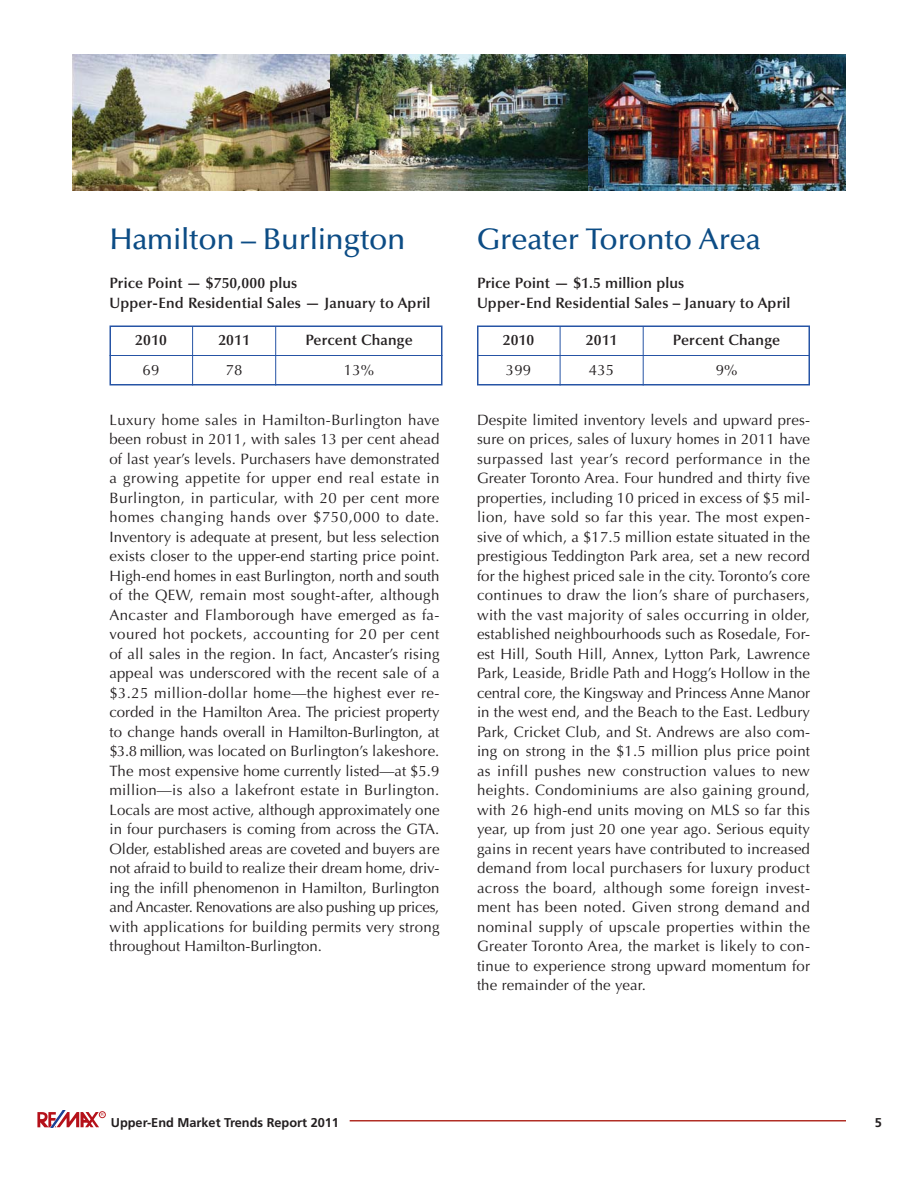
<style>
.page{position:relative;width:918px;height:1188px;background:#fff}
.page>*{position:absolute;margin:0;border:0;box-sizing:border-box;transform-origin:0 0}
.t1{font:500 30px "Optima LT Std";letter-spacing:-.015em;color:#0c4c85}
.t2{font:15px/19.5px "Optima LT Std";letter-spacing:.01em;color:#231f20;text-align:justify}
.t3{font:600 15px/19.5px "Optima LT Std";letter-spacing:.01em;color:#231f20}
.t4{font:700 12.75px "Frutiger LT Std";color:#231f20}
.t5{font:4.2px "Helvetica Neue LT Std";color:#be2025}
</style>
<div class="page">
<svg style="left:37px;top:1110px;width:62px;height:18px"></svg>
<div style="left:99px;top:1111px;width:7px;height:7px;border:1px solid #be2025;border-radius:50%"></div>
<hr style="left:350px;top:1120px;width:496px;height:2px;background:#b12e25">
<img style="left:72px;top:54px;width:774px;height:136px">
<div style="left:110px;top:326px;width:332px;height:60px;border:2px solid #2654a5"></div>
<hr style="left:110px;top:355px;width:332px;height:1px;background:#2654a5">
<hr style="left:275px;top:327px;width:1px;height:59px;background:#2654a5">
<hr style="left:192px;top:327px;width:1px;height:59px;background:#2654a5">
<div style="left:477px;top:326px;width:333px;height:60px;border:2px solid #2654a5"></div>
<hr style="left:477px;top:355px;width:333px;height:1px;background:#2654a5">
<hr style="left:643px;top:327px;width:1px;height:59px;background:#2654a5">
<hr style="left:560px;top:327px;width:1px;height:59px;background:#2654a5">
<h1 class="t1" style="left:110px;top:224px;width:298px">Hamilton – Burlington</h1>
<h1 class="t1" style="left:477px;top:224px;width:285px">Greater Toronto Area</h1>
<p class="t3" style="left:110px;top:274px;width:322px">Price Point — $750,000 plus<br>Upper-End Residential Sales — January to April</p>
<p class="t3" style="left:477px;top:274px;width:315px">Price Point — $1.5 million plus<br>Upper-End Residential Sales – January to April</p>
<p class="t3" style="left:135px;top:331px;width:33px">2010</p>
<p class="t2" style="left:143px;top:361px;width:18px">69</p>
<p class="t3" style="left:218px;top:331px;width:33px">2011</p>
<p class="t2" style="left:226px;top:361px;width:18px">78</p>
<p class="t3" style="left:305px;top:331px;width:109px">Percent Change</p>
<p class="t2" style="left:344px;top:361px;width:32px">13%</p>
<p class="t3" style="left:503px;top:331px;width:33px">2010</p>
<p class="t2" style="left:506px;top:361px;width:27px">399</p>
<p class="t3" style="left:586px;top:331px;width:33px">2011</p>
<p class="t2" style="left:589px;top:361px;width:27px">435</p>
<p class="t3" style="left:673px;top:331px;width:109px">Percent Change</p>
<p class="t2" style="left:716px;top:361px;width:23px">9%</p>
<p class="t2" style="left:110px;top:411px;width:332px">Luxury home sales in Hamilton-Burlington have been robust in 2011, with sales 13 per cent ahead of last year’s levels. Purchasers have demonstrated a growing appetite for upper end real estate in Burlington, in particular, with 20 per cent more homes changing hands over $750,000 to date.<br>Inventory is adequate at present, but less selection exists closer to the upper-end starting price point.<br>High-end homes in east Burlington, north and south of the QEW, remain most sought-after, although Ancaster and Flamborough have emerged as fa&shy;voured hot pockets, accounting for 20 per cent of all sales in the region. In fact, Ancaster’s rising appeal was underscored with the recent sale of a $3.25 million-dollar home—the highest ever re&shy;corded in the Hamilton Area. The priciest property to change hands overall in Hamilton-Burlington, at $3.8 million, was located on Burlington’s lakeshore.<br>The most expensive home currently listed—at $5.9 million—is also a lakefront estate in Burlington.<br>Locals are most active, although approximately one in four purchasers is coming from across the GTA.<br>Older, established areas are coveted and buyers are not afraid to build to realize their dream home, driv&shy;ing the infill phenomenon in Hamilton, Burlington and Ancaster. Renovations are also pushing up prices, with applications for building permits very strong throughout Hamilton-Burlington.</p>
<p class="t2" style="left:477px;top:411px;width:335px">Despite limited inventory levels and upward pres&shy;sure on prices, sales of luxury homes in 2011 have surpassed last year’s record performance in the Greater Toronto Area. Four hundred and thirty five properties, including 10 priced in excess of $5 mil&shy;lion, have sold so far this year. The most expen&shy;sive of which, a $17.5 million estate situated in the prestigious Teddington Park area, set a new record for the highest priced sale in the city. Toronto’s core continues to draw the lion’s share of purchasers, with the vast majority of sales occurring in older, established neighbourhoods such as Rosedale, For&shy;est Hill, South Hill, Annex, Lytton Park, Lawrence Park, Leaside, Bridle Path and Hogg’s Hollow in the central core, the Kingsway and Princess Anne Manor in the west end, and the Beach to the East. Ledbury Park, Cricket Club, and St. Andrews are also com&shy;ing on strong in the $1.5 million plus price point as infill pushes new construction values to new heights. Condominiums are also gaining ground, with 26 high-end units moving on MLS so far this year, up from just 20 one year ago. Serious equity gains in recent years have contributed to increased demand from local purchasers for luxury product across the board, although some foreign invest&shy;ment has been noted. Given strong demand and nominal supply of upscale properties within the Greater Toronto Area, the market is likely to con&shy;tinue to experience strong upward momentum for the remainder of the year.</p>
<p class="t5" style="left:101px;top:1112px;width:4px">R</p>
<p class="t4" style="left:111px;top:1115px;width:230px">Upper-End Market Trends Report 2011</p>
<p class="t4" style="left:875px;top:1115px;width:9px">5</p>
</div>
